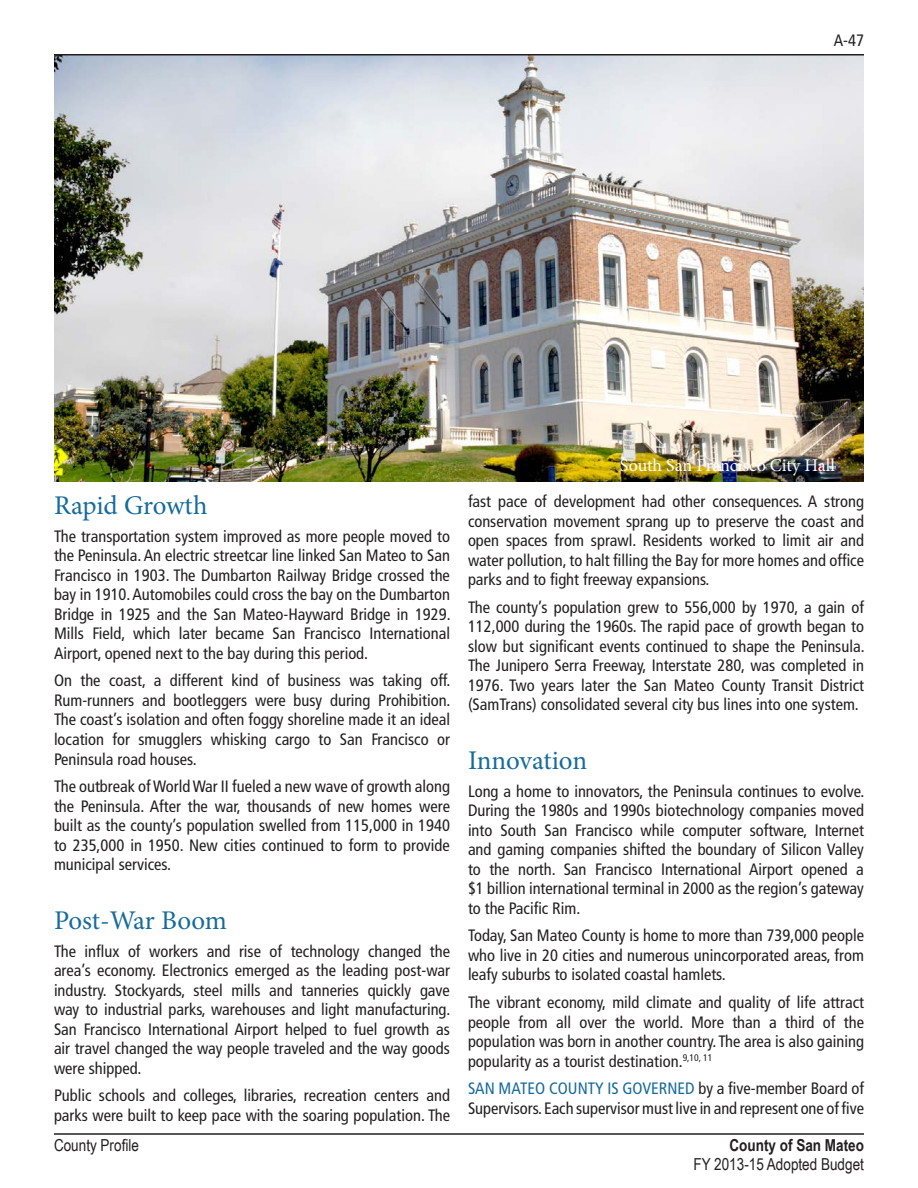
<style>
.page{position:relative;width:918px;height:1188px;background:#fff}
.page>*{position:absolute;margin:0;border:0;box-sizing:border-box;transform-origin:0 0}
.Subhead_2{font:27px "Minion Pro";letter-spacing:-.005em;color:#166b9b}
.Subhead{font:18px "Minion Pro";color:#fff}
.t1{font:condensed 16.5px/19.5px "Frutiger";color:#231f20;text-align:justify}
.t2{font:16.5px/19.5px "Arial Narrow";color:#231f20;text-align:right}
.s1{color:#166b9b}
.s2{font-weight:700}
</style>
<div class="page">
<img style="left:54px;top:56px;width:810px;height:426px">
<hr style="left:54px;top:1133px;width:810px;height:2px;background:#231f20">
<hr style="left:54px;top:54px;width:810px;height:2px;background:#231f20">
<p class="t1" style="left:834px;top:31px;width:32px">A-47</p>
<p class="Subhead_2" style="left:54px;top:488px;width:155px">Rapid Growth</p>
<p class="t1" style="left:54px;top:527px;width:398px">The transportation system improved as more people moved to the Peninsula. An electric streetcar line linked San Mateo to San Francisco in 1903. The Dumbarton Railway Bridge crossed the bay in 1910. Automobiles could cross the bay on the Dumbarton Bridge in 1925 and the San Mateo-Hayward Bridge in 1929.<br>Mills Field, which later became San Francisco International Airport, opened next to the bay during this period.</p>
<p class="t1" style="left:54px;top:671px;width:398px">On the coast, a different kind of business was taking off.<br>Rum-runners and bootleggers were busy during Prohibition.<br>The coast’s isolation and often foggy shoreline made it an ideal location for smugglers whisking cargo to San Francisco or Peninsula road houses.</p>
<p class="t1" style="left:54px;top:777px;width:398px">The outbreak of World War II fueled a new wave of growth along the Peninsula. After the war, thousands of new homes were built as the county’s population swelled from 115,000 in 1940 to 235,000 in 1950. New cities continued to form to provide municipal services.</p>
<p class="Subhead_2" style="left:54px;top:902px;width:175px">Post-War Boom</p>
<p class="t1" style="left:54px;top:941px;width:398px">The influx of workers and rise of technology changed the area’s economy. Electronics emerged as the leading post-war industry. Stockyards, steel mills and tanneries quickly gave way to industrial parks, warehouses and light manufacturing.<br>San Francisco International Airport helped to fuel growth as air travel changed the way people traveled and the way goods were shipped.</p>
<p class="t1" style="left:54px;top:1086px;width:398px">Public schools and colleges, libraries, recreation centers and parks were built to keep pace with the soaring population. The</p>
<p class="t2" style="left:54px;top:1134px;width:86px">County Profile</p>
<p class="Subhead" style="left:620px;top:453px;width:217px">South San Francisco City Hall</p>
<p class="t1" style="left:468px;top:492px;width:398px">fast pace of development had other consequences. A strong conservation movement sprang up to preserve the coast and open spaces from sprawl. Residents worked to limit air and water pollution, to halt filling the Bay for more homes and office parks and to fight freeway expansions.</p>
<p class="t1" style="left:468px;top:597px;width:398px">The county’s population grew to 556,000 by 1970, a gain of 112,000 during the 1960s. The rapid pace of growth began to slow but significant events continued to shape the Peninsula.<br>The Junipero Serra Freeway, Interstate 280, was completed in 1976. Two years later the San Mateo County Transit District (SamTrans) consolidated several city bus lines into one system.</p>
<p class="Subhead_2" style="left:468px;top:743px;width:121px">Innovation</p>
<p class="t1" style="left:468px;top:781px;width:398px">Long a home to innovators, the Peninsula continues to evolve.<br>During the 1980s and 1990s biotechnology companies moved into South San Francisco while computer software, Internet and gaming companies shifted the boundary of Silicon Valley to the north. San Francisco International Airport opened a $1 billion international terminal in 2000 as the region’s gateway to the Pacific Rim.</p>
<p class="t1" style="left:468px;top:926px;width:398px">Today, San Mateo County is home to more than 739,000 people who live in 20 cities and numerous unincorporated areas, from leafy suburbs to isolated coastal hamlets.</p>
<p class="t1" style="left:468px;top:993px;width:398px">The vibrant economy, mild climate and quality of life attract people from all over the world. More than a third of the population was born in another country. The area is also gaining popularity as a tourist destination.<sup>9,10,</sup> <sup>11</sup></p>
<p class="t1" style="left:468px;top:1079px;width:398px"><span class="s1">SAN MATEO COUNTY IS GOVERNED</span> by a five-member Board of<br>Supervisors. Each supervisor must live in and represent one of five</p>
<p class="t2" style="left:693px;top:1134px;width:172px"><span class="s2">County of San Mateo<br></span>FY 2013-15 Adopted Budget</p>
</div>
